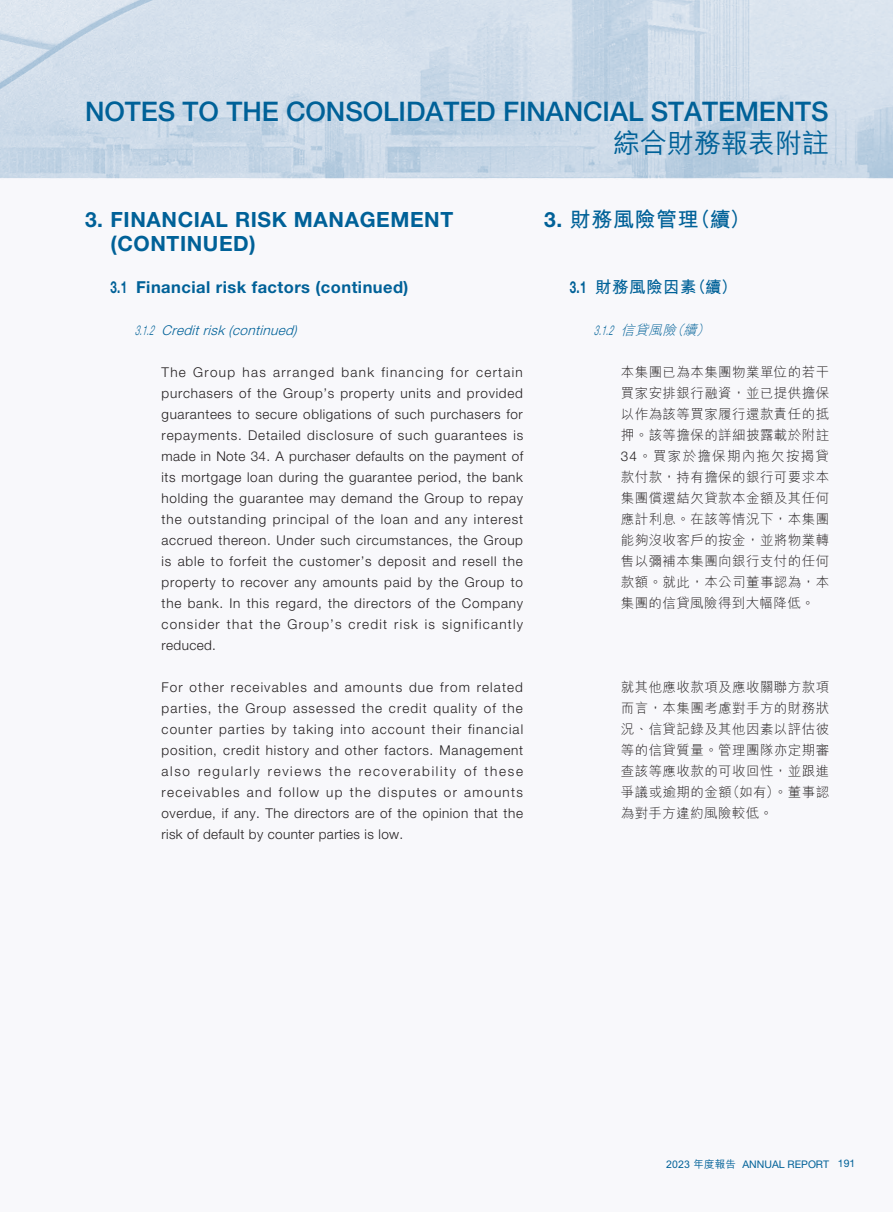
<style>
.page{position:relative;width:893px;height:1212px;background:#fff}
.page>*{position:absolute;margin:0;border:0;box-sizing:border-box;transform-origin:0 0}
.t1{font:500 27px "Helvetica Neue LT Std";letter-spacing:-.005em;color:#006198}
.t2{font:500 27px "M Hei HK";color:#006198}
.t3{font:700 21px/24px "Helvetica Neue LT Std";letter-spacing:.03em;color:#006198}
.t4{font:700 21px "M Hei HK";letter-spacing:.03em;color:#006198}
.t5{font:700 16.5px "Helvetica Neue LT Std";letter-spacing:.03em;color:#006198;scale:.7 1}
.t6{font:700 16.5px "M Hei HK";letter-spacing:.03em;color:#006198}
.t7{font:300 13.5px/21px "Helvetica Neue LT Std";letter-spacing:.04em;color:#231f20;text-align:justify}
.t8{font:300 13.5px/21px "M Hei HK";letter-spacing:.03em;color:#231f20;text-align:justify}
.t9{font:italic 300 13.5px "Helvetica Neue LT Std";color:#006198;scale:.6 1}
.t10{font:italic 300 13.5px "M Hei HK";color:#006198}
.t11{font:10.5px "Helvetica Neue LT Std";color:#006198}
.s1{font-family:"Helvetica Neue LT Std"}
.s2{font-family:"M Hei HK";font-weight:500}
</style>
<div class="page">
<img style="left:0;top:0;width:893px;height:180px">
<h1 class="t1" style="left:85px;top:95px;width:745px">NOTES TO THE CONSOLIDATED FINANCIAL STATEMENTS</h1>
<h1 class="t2" style="left:613px;top:124px;width:217px">綜合財務報表附註</h1>
<h2 class="t3" style="left:111px;top:207px;width:344px;text-indent:-26px">3. FINANCIAL RISK MANAGEMENT (CONTINUED)</h2>
<p class="t5" style="left:111px;top:277px;width:427px">3.1 Financial risk factors (continued)</p>
<p class="t9" style="left:135px;top:322px;width:272px">3.1.2 Creditrisk(continued)</p>
<p class="t7" style="left:162px;top:362px;width:363px">The Group has arranged bank financing for certain purchasers of the Group’s property units and provided guarantees to secure obligations of such purchasers for repayments. Detailed disclosure of such guarantees is made in Note 34. A purchaser defaults on the payment of its mortgage loan during the guarantee period, the bank holding the guarantee may demand the Group to repay the outstanding principal of the loan and any interest accrued thereon. Under such circumstances, the Group is able to forfeit the customer’s deposit and resell the property to recover any amounts paid by the Group to the bank. In this regard, the directors of the Company consider that the Group’s credit risk is significantly reduced.</p>
<p class="t7" style="left:162px;top:677px;width:363px">For other receivables and amounts due from related parties, the Group assessed the credit quality of the counter parties by taking into account their financial position, credit history and other factors. Management also regularly reviews the recoverability of these receivables and follow up the disputes or amounts overdue, if any. The directors are of the opinion that the risk of default by counter parties is low.</p>
<h2 class="t4" style="left:544px;top:204px;width:208px"><span class="s1">3.</span> 財務風險管理（續）</h2>
<p class="t6" style="left:570px;top:275px;width:169px"><span class="s1">3.1</span> 財務風險因素（續）</p>
<p class="t10" style="left:594px;top:321px;width:122px"><span class="s1">3.1.2</span> 信貸風險（續）</p>
<p class="t8" style="left:621px;top:361px;width:210px">本集團已為本集團物業單位的若干買家安排銀行融資，並已提供擔保以作為該等買家履行還款責任的抵押。該等擔保的詳細披露載於附註<span class="s1">34</span>。買家於擔保期內拖欠按揭貸款付款，持有擔保的銀行可要求本集團償還結欠貸款本金額及其任何應計利息。在該等情況下，本集團能夠沒收客戶的按金，並將物業轉售以彌補本集團向銀行支付的任何款額。就此，本公司董事認為，本集團的信貸風險得到大幅降低。</p>
<p class="t8" style="left:621px;top:676px;width:210px">就其他應收款項及應收關聯方款項而言，本集團考慮對手方的財務狀況、信貸記錄及其他因素以評估彼等的信貸質量。管理團隊亦定期審查該等應收款的可收回性，並跟進爭議或逾期的金額（如有）。董事認為對手方違約風險較低。</p>
<p class="t11" style="left:666px;top:1157px;width:191px"><span class="s2">2023 年度報告</span> ANNUAL REPORT 191</p>
</div>
